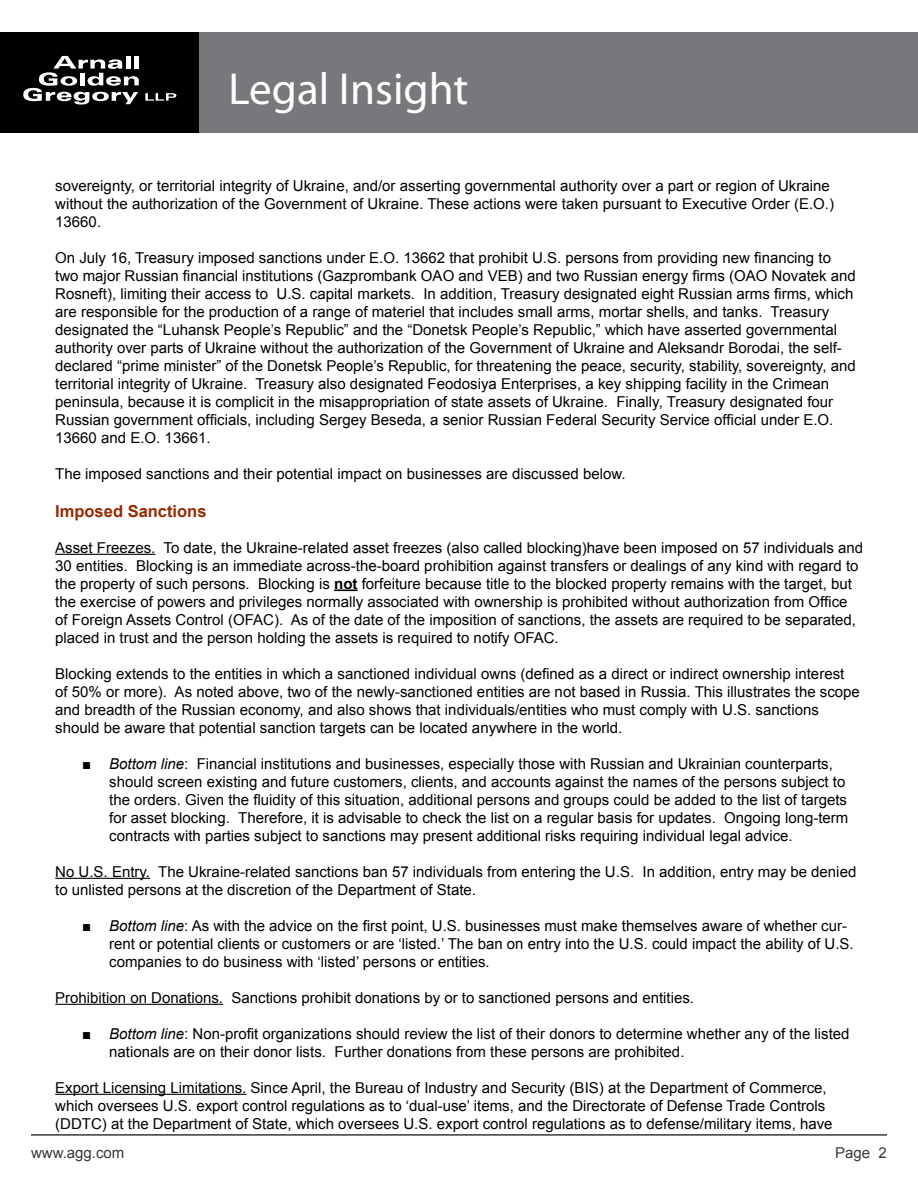
<style>
.page{position:relative;width:918px;height:1188px;background:#fff}
.page>*{position:absolute;margin:0;border:0;box-sizing:border-box;transform-origin:0 0}
.t1{font:45px "Myriad Pro";color:#fff}
.t2{font:700 16.5px "Arial";color:#962a03}
.t3{font:15px/18px "Arial";color:#000}
.t4{font:15px "Arial";color:#383839}
.s1{font-weight:700}
.s2{font-style:italic}
</style>
<div class="page">
<div style="left:0;top:32px;width:200px;height:101px;background:#000"></div>
<svg style="left:23px;top:56px;width:116px;height:49px"></svg>
<svg style="left:145px;top:93px;width:31px;height:8px"></svg>
<div style="left:200px;top:32px;width:718px;height:101px;background:#77787b"></div>
<hr style="left:31px;top:1134px;width:856px;height:2px;background:#383839">
<hr style="left:55px;top:554px;width:100px;height:1px;background:#000">
<svg style="left:334px;top:590px;width:24px;height:1px"></svg>
<hr style="left:55px;top:878px;width:95px;height:1px;background:#000">
<hr style="left:55px;top:1004px;width:168px;height:1px;background:#000">
<hr style="left:55px;top:1094px;width:191px;height:1px;background:#000">
<h1 class="t1" style="left:229px;top:61px;width:241px">Legal Insight</h1>
<p class="t3" style="left:55px;top:177px;width:780px">sovereignty, or territorial integrity of Ukraine, and/or asserting governmental authority over a part or region of Ukraine without the authorization of the Government of Ukraine. These actions were taken pursuant to Executive Order (E.O.)<br>13660.</p>
<p class="t3" style="left:55px;top:249px;width:802px">On July 16, Treasury imposed sanctions under E.O. 13662 that prohibit U.S. persons from providing new financing to two major Russian financial institutions (Gazprombank OAO and VEB) and two Russian energy firms (OAO Novatek and Rosneft), limiting their access to U.S. capital markets. In addition, Treasury designated eight Russian arms firms, which are responsible for the production of a range of materiel that includes small arms, mortar shells, and tanks. Treasury designated the “Luhansk People’s Republic” and the “Donetsk People’s Republic,” which have asserted governmental authority over parts of Ukraine without the authorization of the Government of Ukraine and Aleksandr Borodai, the self&shy;declared “prime minister” of the Donetsk People’s Republic, for threatening the peace, security, stability, sovereignty, and territorial integrity of Ukraine. Treasury also designated Feodosiya Enterprises, a key shipping facility in the Crimean peninsula, because it is complicit in the misappropriation of state assets of Ukraine. Finally, Treasury designated four Russian government officials, including Sergey Beseda, a senior Russian Federal Security Service official under E.O.<br>13660 and E.O. 13661.</p>
<p class="t3" style="left:55px;top:465px;width:572px">The imposed sanctions and their potential impact on businesses are discussed below.</p>
<p class="t2" style="left:55px;top:500px;width:153px">Imposed Sanctions</p>
<p class="t3" style="left:55px;top:539px;width:810px">Asset Freezes. To date, the Ukraine-related asset freezes (also called blocking)have been imposed on 57 individuals and 30 entities. Blocking is an immediate across-the-board prohibition against transfers or dealings of any kind with regard to the property of such persons. Blocking is <span class="s1">not</span> forfeiture because title to the blocked property remains with the target, but the exercise of powers and privileges normally associated with ownership is prohibited without authorization from Office of Foreign Assets Control (OFAC). As of the date of the imposition of sanctions, the assets are required to be separated, placed in trust and the person holding the assets is required to notify OFAC.</p>
<p class="t3" style="left:55px;top:665px;width:806px">Blocking extends to the entities in which a sanctioned individual owns (defined as a direct or indirect ownership interest of 50% or more). As noted above, two of the newly-sanctioned entities are not based in Russia. This illustrates the scope and breadth of the Russian economy, and also shows that individuals/entities who must comply with U.S. sanctions should be aware that potential sanction targets can be located anywhere in the world.</p>
<p class="t3" style="left:109px;top:755px;width:741px;text-indent:-27px">■ <span class="s2">Bottom line</span>: Financial institutions and businesses, especially those with Russian and Ukrainian counterparts, should screen existing and future customers, clients, and accounts against the names of the persons subject to the orders. Given the fluidity of this situation, additional persons and groups could be added to the list of targets for asset blocking. Therefore, it is advisable to check the list on a regular basis for updates. Ongoing long-term contracts with parties subject to sanctions may present additional risks requiring individual legal advice.</p>
<p class="t3" style="left:55px;top:863px;width:803px">No U.S. Entry. The Ukraine-related sanctions ban 57 individuals from entering the U.S. In addition, entry may be denied to unlisted persons at the discretion of the Department of State.</p>
<p class="t3" style="left:109px;top:917px;width:746px;text-indent:-27px">■ <span class="s2">Bottom line</span>: As with the advice on the first point, U.S. businesses must make themselves aware of whether cur&shy;rent or potential clients or customers or are ‘listed.’ The ban on entry into the U.S. could impact the ability of U.S. companies to do business with ‘listed’ persons or entities.</p>
<p class="t3" style="left:55px;top:989px;width:640px">Prohibition on Donations. Sanctions prohibit donations by or to sanctioned persons and entities.</p>
<p class="t3" style="left:109px;top:1025px;width:742px;text-indent:-27px">■ <span class="s2">Bottom line</span>: Non-profit organizations should review the list of their donors to determine whether any of the listed nationals are on their donor lists. Further donations from these persons are prohibited.</p>
<p class="t3" style="left:55px;top:1079px;width:779px">Export Licensing Limitations. Since April, the Bureau of Industry and Security (BIS) at the Department of Commerce, which oversees U.S. export control regulations as to ‘dual-use’ items, and the Directorate of Defense Trade Controls (DDTC) at the Department of State, which oversees U.S. export control regulations as to defense/military items, have</p>
<p class="t4" style="left:31px;top:1142px;width:95px">www.agg.com</p>
<p class="t4" style="left:835px;top:1142px;width:53px">Page 2</p>
</div>
